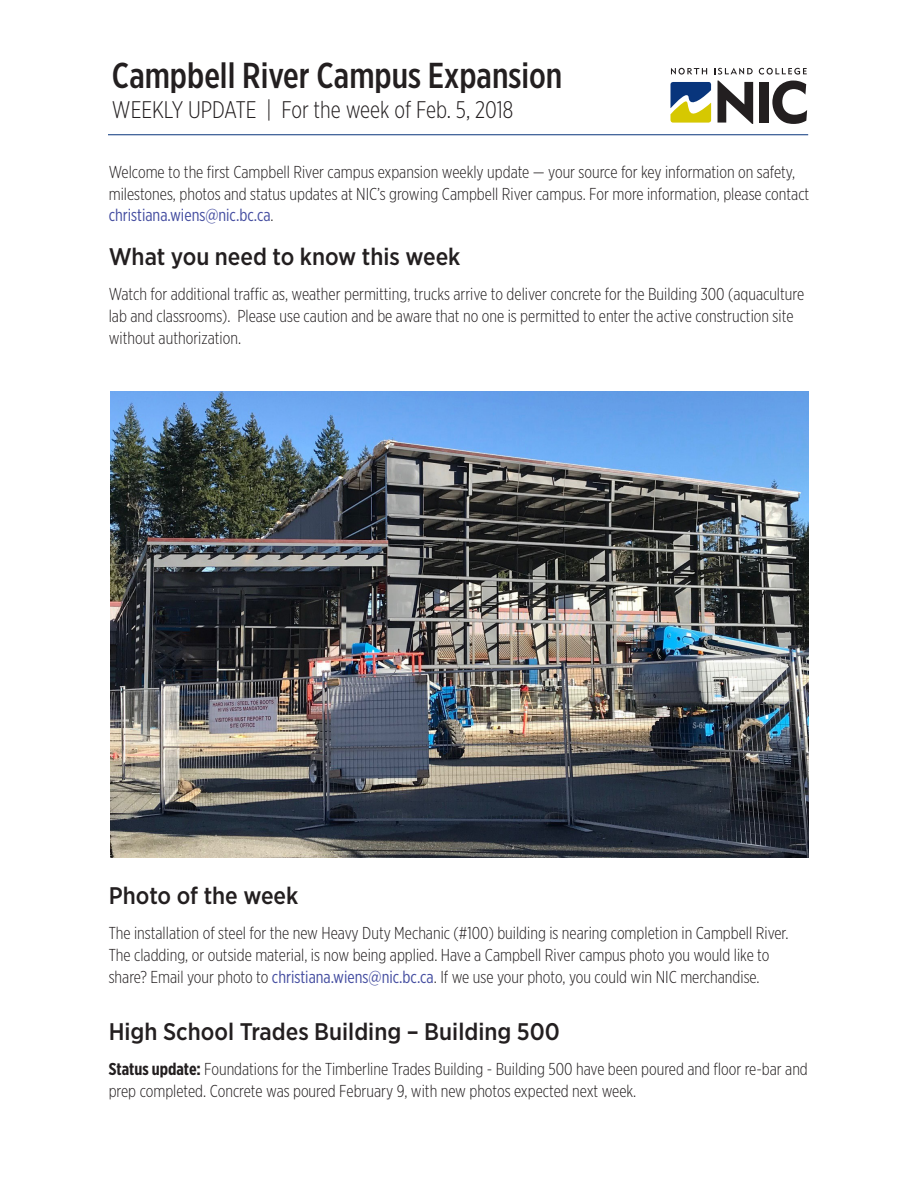
<style>
.page{position:relative;width:918px;height:1188px;background:#fff}
.page>*{position:absolute;margin:0;border:0;box-sizing:border-box;transform-origin:0 0}
._1-main_head{font:500 36px "Gotham X Narrow";color:#231f20}
._4-body{font:500 24px "Gotham Narrow";color:#231f20}
._1-main_head-2{font:300 24px "Gotham X Narrow";color:#231f20}
._2-subtitle{font:500 24px "Gotham Narrow";color:#231f20}
._4-body-2{font:300 17.25px/21.8px "Gotham X Narrow";color:#231f20}
._2-subtitle-2{font:300 17.25px/21.8px "Gotham X Narrow";color:#231f20}
.s1{font-weight:400;color:#444da0}
.s2{font-weight:700}
</style>
<div class="page">
<svg style="left:671px;top:68px;width:36px;height:7px"></svg>
<svg style="left:714px;top:68px;width:39px;height:7px"></svg>
<svg style="left:759px;top:68px;width:48px;height:7px"></svg>
<svg style="left:718px;top:81px;width:35px;height:43px"></svg>
<div style="left:759px;top:82px;width:10px;height:41px;background:#231f20"></div>
<svg style="left:772px;top:81px;width:35px;height:43px"></svg>
<svg style="left:671px;top:82px;width:40px;height:41px"></svg>
<hr style="left:108px;top:134px;width:700px;height:1px;background:#08357c">
<img style="left:110px;top:392px;width:698px;height:465px">
<p class="_1-main_head" style="left:112px;top:54px;width:452px">Campbell River Campus Expansion</p>
<p class="_1-main_head-2" style="left:112px;top:96px;width:403px">WEEKLY UPDATE | For the week of Feb. 5, 2018</p>
<p class="_4-body-2" style="left:109px;top:161px;width:702px">Welcome to the first Campbell River campus expansion weekly update — your source for key information on safety, milestones, photos and status updates at NIC’s growing Campbell River campus. For more information, please contact <span class="s1">christiana.wiens@nic.bc.ca</span>.</p>
<p class="_4-body" style="left:109px;top:241px;width:353px">What you need to know this week</p>
<p class="_4-body-2" style="left:109px;top:283px;width:697px">Watch for additional traffic as, weather permitting, trucks arrive to deliver concrete for the Building 300 (aquaculture lab and classrooms). Please use caution and be aware that no one is permitted to enter the active construction site without authorization.</p>
<p class="_2-subtitle" style="left:109px;top:880px;width:191px">Photo of the week</p>
<p class="_2-subtitle-2" style="left:109px;top:922px;width:681px">The installation of steel for the new Heavy Duty Mechanic (#100) building is nearing completion in Campbell River.<br>The cladding, or outside material, is now being applied. Have a Campbell River campus photo you would like to share? Email your photo to <span class="s1">christiana.wiens@nic.bc.ca</span>. If we use your photo, you could win NIC merchandise.</p>
<p class="_4-body" style="left:109px;top:1016px;width:453px">High School Trades Building – Building 500</p>
<p class="_4-body-2" style="left:109px;top:1058px;width:701px"><span class="s2">Status update:</span> Foundations for the Timberline Trades Building - Building 500 have been poured and floor re-bar and prep completed. Concrete was poured February 9, with new photos expected next week.</p>
</div>
